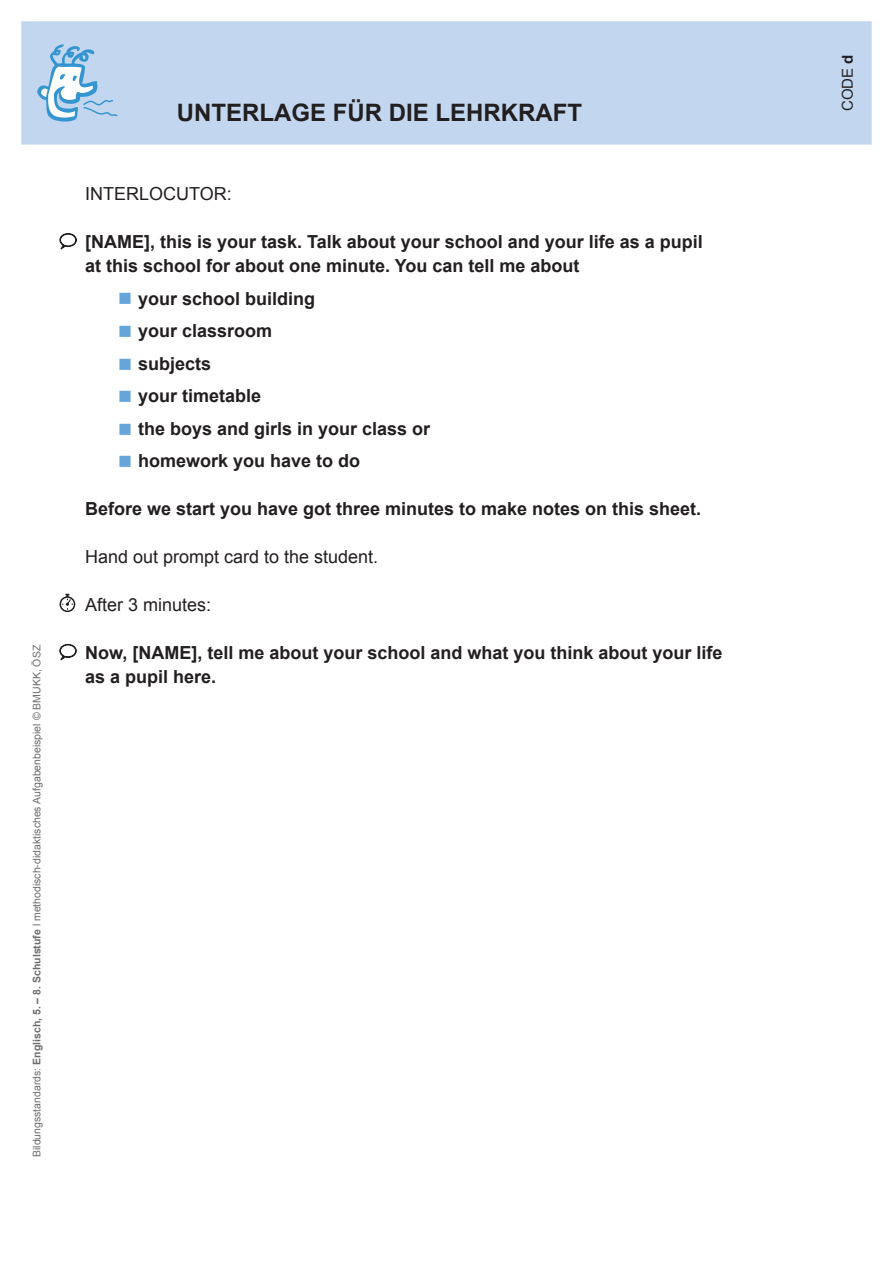
<style>
.page{position:relative;width:893px;height:1263px;background:#fff}
.page>*{position:absolute;margin:0;border:0;box-sizing:border-box;transform-origin:0 0}
.t1{font:700 24px "Arial";color:#231f20}
.t2{font:700 18px/24px "Arial";color:#231f20}
.t3{font:18px "Arial";color:#231f20}
.t4{font:15px "Arial";color:#231f20}
.t5{font:10.5px "Arial";color:#6c6d70}
.s1{font-weight:700}
.s2{color:#65a5d9}
</style>
<div class="page">
<svg style="left:59px;top:233px;width:18px;height:16px"></svg>
<svg style="left:59px;top:644px;width:18px;height:16px"></svg>
<div style="left:60px;top:596px;width:15px;height:16px;border:2px solid #231f20;border-radius:50%"></div>
<svg style="left:62px;top:594px;width:11px;height:16px"></svg>
<div style="left:21px;top:21px;width:851px;height:124px;background:#c2d7ef"></div>
<svg style="left:37px;top:44px;width:81px;height:78px"></svg>
<p class="t5" style="left:30px;top:1157px;width:513px;rotate:-90deg">Bildungsstandards: <span class="s1">Englisch, 5. – 8. Schulstufe</span> l methodisch-didaktisches Aufgabenbeispiel © BMUKK, ÖSZ</p>
<h1 class="t1" style="left:177px;top:97px;width:407px">UNTERLAGE FÜR DIE LEHRKRAFT</h1>
<p class="t3" style="left:85px;top:182px;width:148px">INTERLOCUTOR:</p>
<p class="t2" style="left:85px;top:230px;width:619px">[NAME], this is your task. Talk about your school and your life as a pupil at this school for about one minute. You can tell me about</p>
<p class="t2" style="left:119px;top:287px;width:198px"><span class="s2">■</span> your school building</p>
<p class="t2" style="left:119px;top:319px;width:155px"><span class="s2">■</span> your classroom</p>
<p class="t2" style="left:119px;top:352px;width:94px"><span class="s2">■</span> subjects</p>
<p class="t2" style="left:119px;top:385px;width:144px"><span class="s2">■</span> your timetable</p>
<p class="t2" style="left:119px;top:417px;width:313px"><span class="s2">■</span> the boys and girls in your class or</p>
<p class="t2" style="left:119px;top:450px;width:243px"><span class="s2">■</span> homework you have to do</p>
<p class="t2" style="left:85px;top:498px;width:618px">Before we start you have got three minutes to make notes on this sheet.</p>
<p class="t3" style="left:85px;top:545px;width:295px">Hand out prompt card to the student.</p>
<p class="t3" style="left:85px;top:593px;width:128px">After 3 minutes:</p>
<p class="t2" style="left:85px;top:642px;width:639px">Now, [NAME], tell me about your school and what you think about your life as a pupil here.</p>
<p class="t4" style="left:838px;top:111px;width:58px;rotate:-90deg">CODE <span class="s1">d</span></p>
</div>
